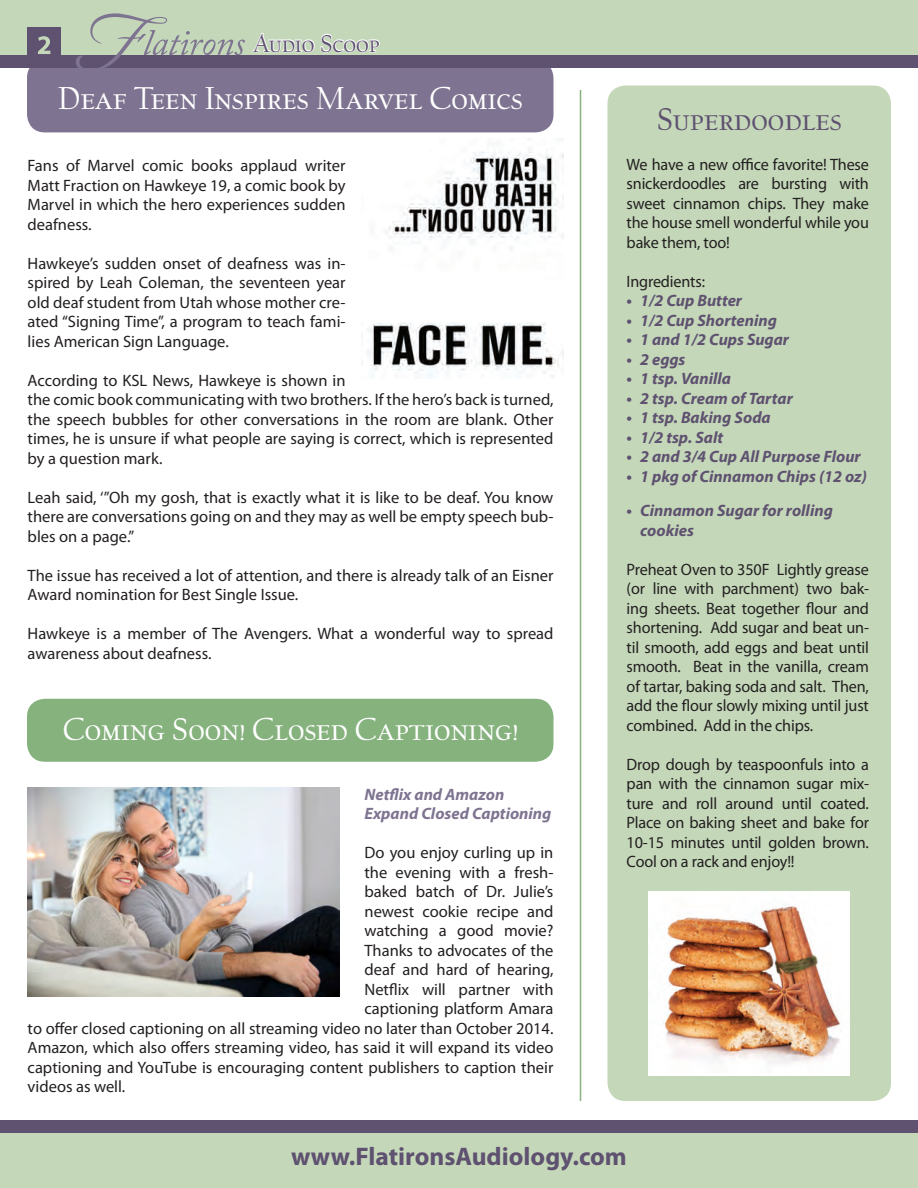
<style>
.page{position:relative;width:918px;height:1188px;background:#fff}
.page>*{position:absolute;margin:0;border:0;box-sizing:border-box;transform-origin:0 0}
.t1{font:33px "FB Californian Expert";color:#fff}
.t2{font:33px "FB Californian Expert";color:#5f5170}
.t3{font:700 25.5px "Myriad Pro";color:#5f5170}
.t4{font:25.5px "FB Californian Expert";letter-spacing:-.005em;color:#5f5170}
.t5{font:16.5px/19.5px "Myriad Pro";color:#231f20;text-align:justify}
.t6{font:italic 700 16.5px/19.5px "Myriad Pro";color:#5f5170}
.t7{font:italic 700 16.5px/19.5px "Myriad Pro";color:#7e7491}
</style>
<div class="page">
<div style="left:27px;top:60px;width:527px;height:72px;background:#7e7491;border-radius:18px"></div>
<hr style="left:580px;top:90px;width:1px;height:1011px;background:#86b27e">
<div style="left:608px;top:86px;width:283px;height:1015px;background:#c4d8b9;border-radius:18px"></div>
<div style="left:0;top:1120px;width:918px;height:18px;background:#5f5170"></div>
<div style="left:0;top:1134px;width:918px;height:54px;background:#c4d8b9"></div>
<div style="left:0;top:0;width:918px;height:60px;background:#c4d8b9"></div>
<div style="left:27px;top:28px;width:34px;height:32px;background:#5f5170"></div>
<svg style="left:38px;top:36px;width:12px;height:18px"></svg>
<div style="left:0;top:55px;width:918px;height:13px;background:#5f5170"></div>
<svg style="left:75px;top:13px;width:170px;height:55px"></svg>
<div style="left:27px;top:699px;width:527px;height:63px;background:#86b27e;border-radius:18px"></div>
<svg style="left:252px;top:33px;width:128px;height:20px"></svg>
<img style="left:367px;top:148px;width:197px;height:231px">
<img style="left:649px;top:891px;width:201px;height:185px">
<img style="left:27px;top:787px;width:313px;height:209px">
<h2 class="t4" style="left:253px;top:31px;width:128px">Audio Scoop</h2>
<h1 class="t1" style="left:58px;top:82px;width:466px">Deaf Teen Inspires Marvel Comics</h1>
<p class="t5" style="left:28px;top:156px;width:319px">Fans of Marvel comic books applaud writer Matt Fraction on Hawkeye 19, a comic book by Marvel in which the hero experiences sudden deafness.</p>
<p class="t5" style="left:28px;top:253px;width:319px">Hawkeye’s sudden onset of deafness was in&shy;spired by Leah Coleman, the seventeen year old deaf student from Utah whose mother cre&shy;ated “Signing Time”, a program to teach fami&shy;lies American Sign Language.</p>
<p class="t5" style="left:28px;top:370px;width:527px;text-align:left">According to KSL News, Hawkeye is shown in<br>the comic book communicating with two brothers. If the hero’s back is turned, the speech bubbles for other conversations in the room are blank. Other times, he is unsure if what people are saying is correct, which is represented by a question mark.</p>
<p class="t5" style="left:28px;top:487px;width:527px">Leah said, ‘”Oh my gosh, that is exactly what it is like to be deaf. You know there are conversations going on and they may as well be empty speech bub&shy;bles on a page.”</p>
<p class="t5" style="left:28px;top:565px;width:527px">The issue has received a lot of attention, and there is already talk of an Eisner<br>Award nomination for Best Single Issue.</p>
<p class="t5" style="left:28px;top:624px;width:527px">Hawkeye is a member of The Avengers. What a wonderful way to spread awareness about deafness.</p>
<h1 class="t1" style="left:63px;top:713px;width:457px">Coming Soon! Closed Captioning!</h1>
<p class="t7" style="left:365px;top:784px;width:188px">Netflix and Amazon<br>Expand Closed Captioning</p>
<p class="t5" style="left:365px;top:843px;width:190px">Do you enjoy curling up in</p>
<p class="t5" style="left:365px;top:862px;width:190px">the evening with a fresh-</p>
<p class="t5" style="left:365px;top:882px;width:190px">baked batch of Dr. Julie’s</p>
<p class="t5" style="left:365px;top:901px;width:190px">newest cookie recipe and</p>
<p class="t5" style="left:365px;top:921px;width:190px">watching a good movie?</p>
<p class="t5" style="left:365px;top:940px;width:190px">Thanks to advocates of the</p>
<p class="t5" style="left:365px;top:960px;width:190px">deaf and hard of hearing,</p>
<p class="t5" style="left:365px;top:979px;width:190px">Netflix will partner with</p>
<p class="t5" style="left:365px;top:999px;width:190px">captioning platform Amara</p>
<p class="t5" style="left:28px;top:1018px;width:527px">to offer closed captioning on all streaming video no later than October 2014.</p>
<p class="t5" style="left:28px;top:1038px;width:527px">Amazon, which also offers streaming video, has said it will expand its video</p>
<p class="t5" style="left:28px;top:1057px;width:527px">captioning and YouTube is encouraging content publishers to caption their</p>
<p class="t5" style="left:28px;top:1077px;width:99px">videos as well.</p>
<h1 class="t2" style="left:657px;top:102px;width:186px">Superdoodles</h1>
<p class="t5" style="left:627px;top:154px;width:244px">We have a new office favorite! These snickerdoodles are bursting with sweet cinnamon chips. They make the house smell wonderful while you bake them, too!</p>
<p class="t5" style="left:627px;top:271px;width:80px">Ingredients:</p>
<p class="t6" style="left:627px;top:290px;width:117px">• 1/2 Cup Butter</p>
<p class="t6" style="left:627px;top:310px;width:152px">• 1/2 Cup Shortening</p>
<p class="t6" style="left:627px;top:329px;width:164px">• 1 and 1/2 Cups Sugar</p>
<p class="t6" style="left:627px;top:349px;width:60px">• 2 eggs</p>
<p class="t6" style="left:627px;top:368px;width:106px">• 1 tsp. Vanilla</p>
<p class="t6" style="left:627px;top:388px;width:168px">• 2 tsp. Cream of Tartar</p>
<p class="t6" style="left:627px;top:407px;width:146px">• 1 tsp. Baking Soda</p>
<p class="t6" style="left:627px;top:427px;width:98px">• 1/2 tsp. Salt</p>
<p class="t6" style="left:627px;top:446px;width:236px">• 2 and 3/4 Cup All Purpose Flour</p>
<p class="t6" style="left:627px;top:466px;width:242px">• 1 pkg of Cinnamon Chips (12 oz)</p>
<p class="t6" style="left:640px;top:500px;width:194px;text-indent:-13px">• Cinnamon Sugar for rolling cookies</p>
<p class="t5" style="left:627px;top:559px;width:244px">Preheat Oven to 350F Lightly grease (or line with parchment) two bak&shy;ing sheets. Beat together flour and shortening. Add sugar and beat un&shy;til smooth, add eggs and beat until smooth. Beat in the vanilla, cream of tartar, baking soda and salt. Then, add the flour slowly mixing until just combined. Add in the chips.</p>
<p class="t5" style="left:627px;top:754px;width:244px">Drop dough by teaspoonfuls into a pan with the cinnamon sugar mix&shy;ture and roll around until coated.<br>Place on baking sheet and bake for 10-15 minutes until golden brown.<br>Cool on a rack and enjoy!!</p>
<h2 class="t3" style="left:291px;top:1140px;width:337px">www.FlatironsAudiology.com</h2>
</div>
